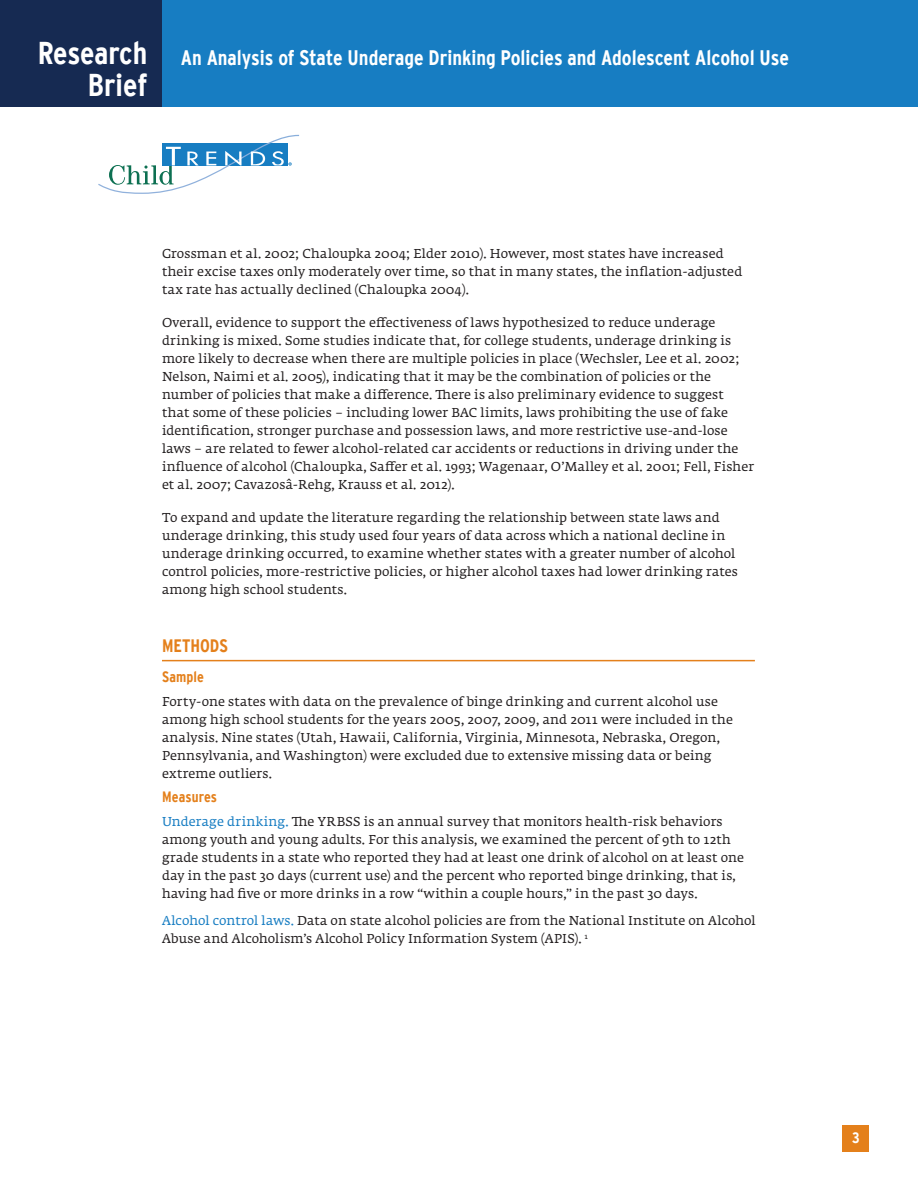
<style>
.page{position:relative;width:918px;height:1188px;background:#fff}
.page>*{position:absolute;margin:0;border:0;box-sizing:border-box;transform-origin:0 0}
.t1{font:700 condensed 31.5px/31.5px "Interstate";letter-spacing:-.005em;color:#fff;text-align:right}
.t2{font:700 condensed 21px "Interstate";color:#fff}
.ChT-Heading_no_rule{font:700 condensed 18px "Interstate";color:#e4801b}
.ChT-Copy{font:700 condensed 15px "Interstate";letter-spacing:.005em;color:#e4801b}
.t3{font:700 condensed 15px "Interstate";color:#fff}
.ChT-Copy-2{font:12.75px/18px "Fedra Serif A Std";letter-spacing:.015em;color:#231f20}
.s1{color:#177dc2}
</style>
<div class="page">
<div style="left:0;top:0;width:918px;height:106px;background:#177dc2"></div>
<svg style="left:98px;top:135px;width:201px;height:59px"></svg>
<div style="left:842px;top:1125px;width:27px;height:27px;background:#e4801b"></div>
<div style="left:0;top:0;width:162px;height:106px;background:#162a52"></div>
<hr style="left:162px;top:660px;width:593px;height:1px;background:#e4801b">
<h1 class="t1" style="left:38px;top:37px;width:111px">Research<br>Brief</h1>
<h2 class="t2" style="left:181px;top:46px;width:610px">An Analysis of State Underage Drinking Policies and Adolescent Alcohol Use</h2>
<p class="ChT-Copy-2" style="left:162px;top:245px;width:582px">Grossman et al. 2002; Chaloupka 2004; Elder 2010). However, most states have increased their excise taxes only moderately over time, so that in many states, the inflation-adjusted tax rate has actually declined (Chaloupka 2004).</p>
<p class="ChT-Copy-2" style="left:162px;top:314px;width:594px">Overall, evidence to support the effectiveness of laws hypothesized to reduce underage drinking is mixed. Some studies indicate that, for college students, underage drinking is more likely to decrease when there are multiple policies in place (Wechsler, Lee et al. 2002; Nelson, Naimi et al. 2005), indicating that it may be the combination of policies or the number of policies that make a difference. There is also preliminary evidence to suggest that some of these policies – including lower BAC limits, laws prohibiting the use of fake identification, stronger purchase and possession laws, and more restrictive use-and-lose laws – are related to fewer alcohol-related car accidents or reductions in driving under the influence of alcohol (Chaloupka, Saffer et al. 1993; Wagenaar, O’Malley et al. 2001; Fell, Fisher et al. 2007; Cavazosâ-Rehg, Krauss et al. 2012).</p>
<p class="ChT-Copy-2" style="left:162px;top:509px;width:577px">To expand and update the literature regarding the relationship between state laws and underage drinking, this study used four years of data across which a national decline in underage drinking occurred, to examine whether states with a greater number of alcohol control policies, more-restrictive policies, or higher alcohol taxes had lower drinking rates among high school students.</p>
<p class="ChT-Heading_no_rule" style="left:162px;top:636px;width:67px">METHODS</p>
<p class="ChT-Copy" style="left:162px;top:669px;width:44px">Sample</p>
<p class="ChT-Copy-2" style="left:162px;top:694px;width:572px">Forty-one states with data on the prevalence of binge drinking and current alcohol use among high school students for the years 2005, 2007, 2009, and 2011 were included in the analysis. Nine states (Utah, Hawaii, California, Virginia, Minnesota, Nebraska, Oregon, Pennsylvania, and Washington) were excluded due to extensive missing data or being extreme outliers.</p>
<p class="ChT-Copy" style="left:162px;top:789px;width:57px">Measures</p>
<p class="ChT-Copy-2" style="left:162px;top:814px;width:584px"><span class="s1">Underage drinking.</span> The YRBSS is an annual survey that monitors health-risk behaviors among youth and young adults. For this analysis, we examined the percent of 9th to 12th grade students in a state who reported they had at least one drink of alcohol on at least one day in the past 30 days (current use) and the percent who reported binge drinking, that is, having had five or more drinks in a row “within a couple hours,” in the past 30 days.</p>
<p class="ChT-Copy-2" style="left:162px;top:913px;width:595px"><span class="s1">Alcohol control laws.</span> Data on state alcohol policies are from the National Institute on Alcohol<br>Abuse and Alcoholism’s Alcohol Policy Information System (APIS). <sup>1</sup></p>
<p class="t3" style="left:852px;top:1129px;width:9px">3</p>
</div>
